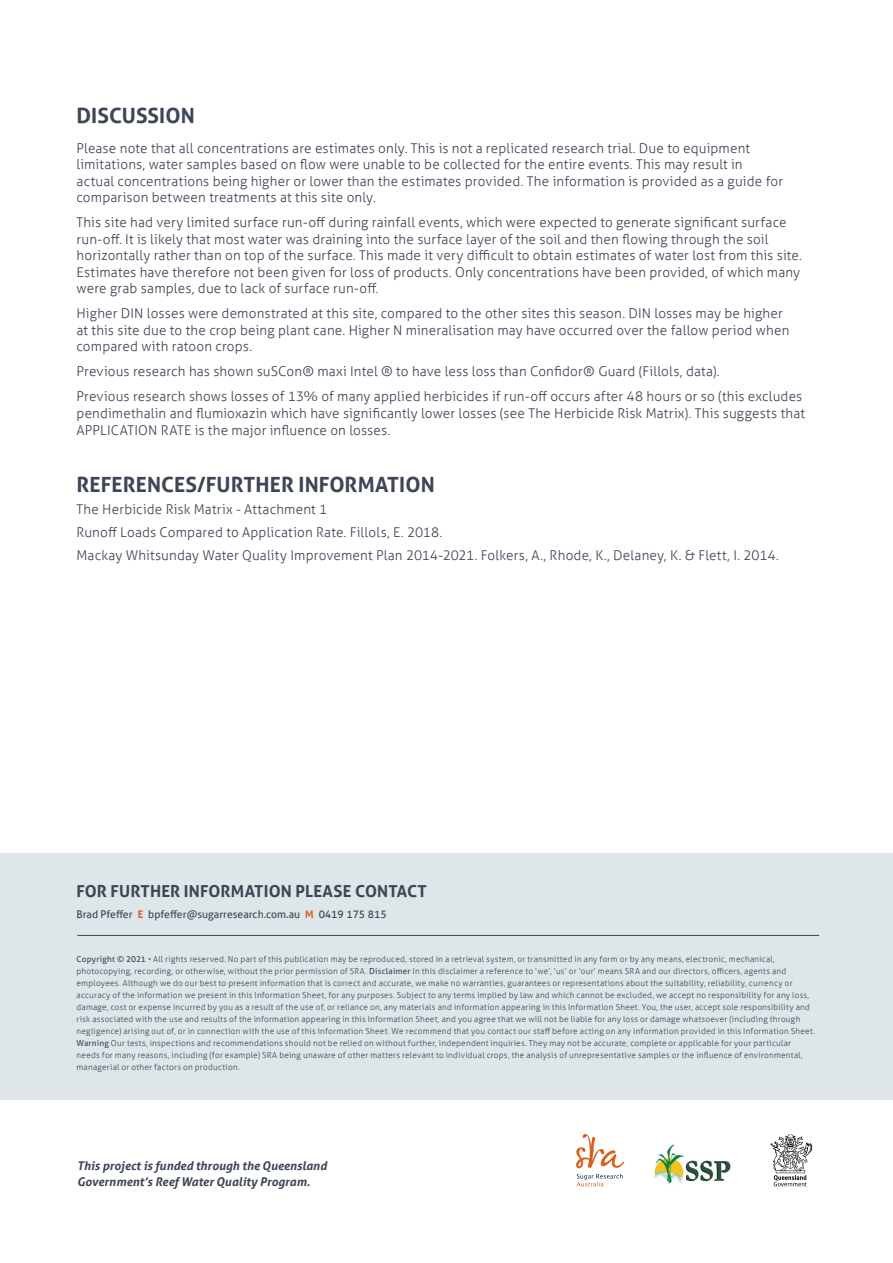
<style>
.page{position:relative;width:893px;height:1263px;background:#fff}
.page>*{position:absolute;margin:0;border:0;box-sizing:border-box;transform-origin:0 0}
.t1{font:700 21px "Aller";letter-spacing:.005em;color:#3d4556}
.t2{font:700 16.5px "Aller";letter-spacing:.01em;color:#3d4556}
.t3{font:300 13.5px/16.5px "Aller";letter-spacing:.01em;color:#3d4556}
.t4{font:italic 700 12px/16.5px "Aller";color:#3d4556}
.t5{font:10.5px "Aller";color:#3d4556}
.t6{font:300 8.25px/12px "Aller";letter-spacing:.025em;color:#3d4556}
.s1{font-weight:700;color:#d6611d}
.s2{font-weight:400}
</style>
<div class="page">
<div style="left:0;top:853px;width:893px;height:247px;background:#dfe6e9"></div>
<hr style="left:77px;top:935px;width:742px;height:1px;background:#3d4556">
<img style="left:654px;top:1142px;width:77px;height:42px">
<svg style="left:770px;top:1134px;width:42px;height:52px"></svg>
<svg style="left:576px;top:1134px;width:48px;height:34px"></svg>
<svg style="left:577px;top:1174px;width:46px;height:12px"></svg>
<h1 class="t1" style="left:77px;top:103px;width:120px">DISCUSSION</h1>
<p class="t3" style="left:77px;top:140px;width:708px">Please note that all concentrations are estimates only. This is not a replicated research trial. Due to equipment limitations, water samples based on flow were unable to be collected for the entire events. This may result in actual concentrations being higher or lower than the estimates provided. The information is provided as a guide for comparison between treatments at this site only.</p>
<p class="t3" style="left:77px;top:214px;width:727px">This site had very limited surface run-off during rainfall events, which were expected to generate significant surface run-off. It is likely that most water was draining into the surface layer of the soil and then flowing through the soil horizontally rather than on top of the surface. This made it very difficult to obtain estimates of water lost from this site.<br>Estimates have therefore not been given for loss of products. Only concentrations have been provided, of which many were grab samples, due to lack of surface run-off.</p>
<p class="t3" style="left:77px;top:305px;width:714px">Higher DIN losses were demonstrated at this site, compared to the other sites this season. DIN losses may be higher at this site due to the crop being plant cane. Higher N mineralisation may have occurred over the fallow period when compared with ratoon crops.</p>
<p class="t3" style="left:77px;top:359px;width:727px;line-height:25px">Previous research has shown suSCon® maxi Intel ® to have less loss than Confidor® Guard (Fillols, data).<br>Previous research shows losses of 13% of many applied herbicides if run-off occurs after 48 hours or so (this excludes</p>
<p class="t3" style="left:77px;top:404px;width:730px;line-height:17.2px">pendimethalin and flumioxazin which have significantly lower losses (see The Herbicide Risk Matrix). This suggests that<br>APPLICATION RATE is the major influence on losses.</p>
<h1 class="t1" style="left:77px;top:471px;width:360px">REFERENCES/FURTHER INFORMATION</h1>
<p class="t3" style="left:77px;top:498px;width:704px;line-height:22.8px">The Herbicide Risk Matrix - Attachment 1<br>Runoff Loads Compared to Application Rate. Fillols, E. 2018.<br>Mackay Whitsunday Water Quality Improvement Plan 2014-2021. Folkers, A., Rhode, K., Delaney, K. &amp; Flett, I. 2014.</p>
<p class="t2" style="left:77px;top:880px;width:352px">FOR FURTHER INFORMATION PLEASE CONTACT</p>
<p class="t5" style="left:77px;top:908px;width:312px">Brad Pfeffer <span class="s1">E</span> bpfeffer@sugarresearch.com.au <span class="s1">M</span> 0419 175 815</p>
<p class="t6" style="left:77px;top:953px;width:740px"><span class="s2">Copyright © 2021</span> • All rights reserved. No part of this publication may be reproduced, stored in a retrieval system, or transmitted in any form or by any means, electronic, mechanical, photocopying, recording, or otherwise, without the prior permission of SRA. <span class="s2">Disclaimer</span> In this disclaimer a reference to ‘we’, ‘us’ or ‘our’ means SRA and our directors, officers, agents and employees. Although we do our best to present information that is correct and accurate, we make no warranties, guarantees or representations about the suitability, reliability, currency or accuracy of the information we present in this Information Sheet, for any purposes. Subject to any terms implied by law and which cannot be excluded, we accept no responsibility for any loss, damage, cost or expense incurred by you as a result of the use of, or reliance on, any materials and information appearing in this Information Sheet. You, the user, accept sole responsibility and risk associated with the use and results of the information appearing in this Information Sheet, and you agree that we will not be liable for any loss or damage whatsoever (including through negligence) arising out of, or in connection with the use of this Information Sheet. We recommend that you contact our staff before acting on any information provided in this Information Sheet.<br><span class="s2">Warning</span> Our tests, inspections and recommendations should not be relied on without further, independent inquiries. They may not be accurate, complete or applicable for your particular needs for many reasons, including (for example) SRA being unaware of other matters relevant to individual crops, the analysis of unrepresentative samples or the influence of environmental, managerial or other factors on production.</p>
<p class="t4" style="left:77px;top:1157px;width:251px">This project is funded through the Queensland<br>Government’s Reef Water Quality Program.</p>
</div>
